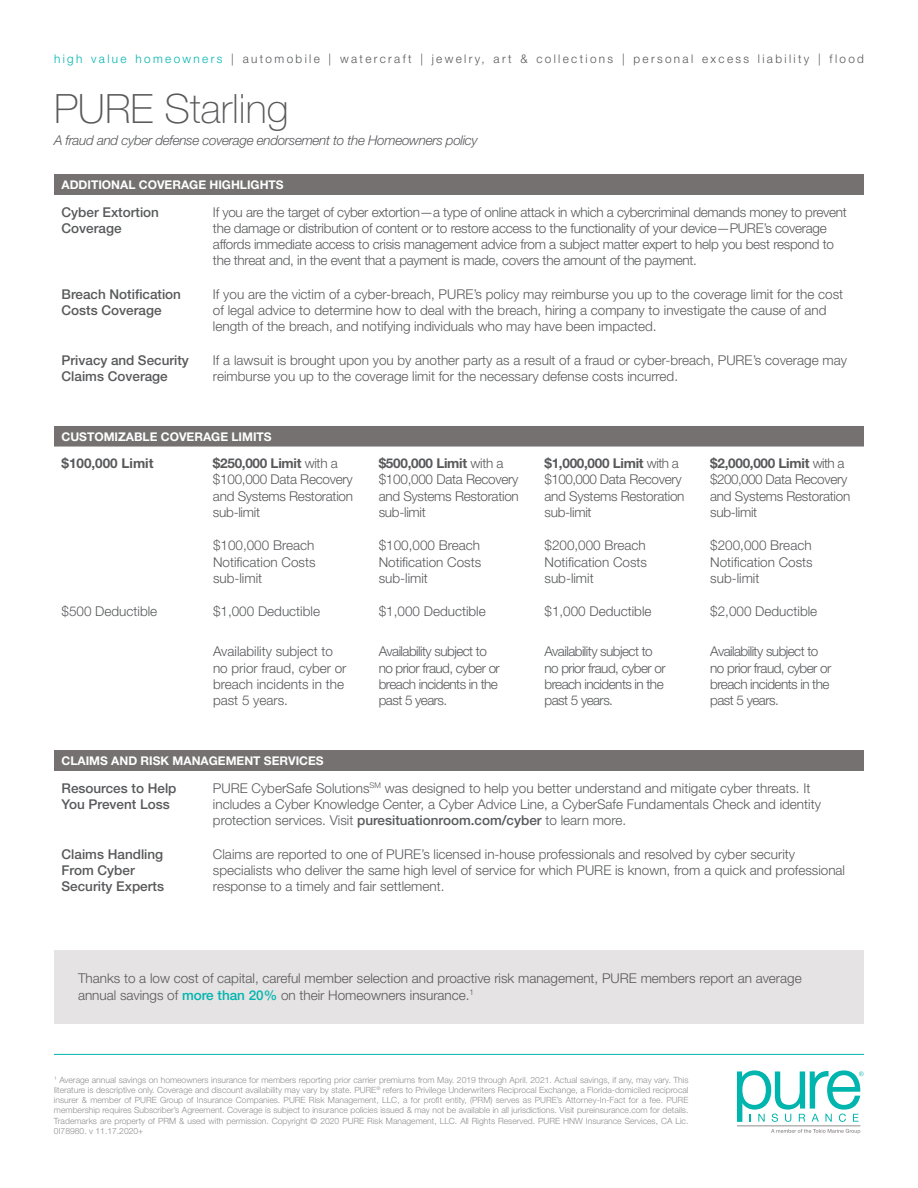
<style>
.page{position:relative;width:918px;height:1188px;background:#fff}
.page>*{position:absolute;margin:0;border:0;box-sizing:border-box;transform-origin:0 0}
.t1{font:100 40.5px "Helvetica Neue LT Std";color:#58595b}
.t2{font:300 13.5px/16.2px "Helvetica Neue LT Std";color:#58595b}
.t3{font:300 13.5px/16.2px "Helvetica Neue LT Std";letter-spacing:-.02em;color:#58595b}
.t4{font:300 13.5px/16.2px "Helvetica Neue LT Std";letter-spacing:-.04em;color:#58595b}
.t5{font:500 13.5px/16.2px "Helvetica Neue LT Std";color:#58595b}
.t6{font:italic 300 13.5px "Helvetica Neue LT Std";letter-spacing:-.025em;color:#58595b}
.t7{font:700 13.5px "Helvetica Neue LT Std";color:#58595b}
.t8{font:300 12px "Helvetica Neue LT Std";letter-spacing:.2em;color:#58595b}
.t9{font:700 12px "Helvetica Neue LT Std";color:#fff}
.t10{font:300 8.55px/10.2px "Helvetica Neue LT Std";color:#918e8e;text-align:justify}
.s1{color:#00b5ae}
.s2{font-weight:700}
.s3{font-weight:500}
.s4{font-weight:500;color:#00b5ae}
</style>
<div class="page">
<hr style="left:54px;top:1054px;width:810px;height:1px;background:#00b5ae">
<svg style="left:737px;top:1070px;width:127px;height:52px"></svg>
<svg style="left:771px;top:1129px;width:89px;height:5px"></svg>
<hr style="left:737px;top:1126px;width:123px;height:1px;background:#928e8d">
<div style="left:54px;top:175px;width:810px;height:20px;background:#757171"></div>
<div style="left:54px;top:950px;width:810px;height:74px;background:#e5e3e3"></div>
<div style="left:54px;top:750px;width:810px;height:21px;background:#757171"></div>
<div style="left:54px;top:426px;width:810px;height:21px;background:#757171"></div>
<p class="t8" style="left:54px;top:51px;width:812px"><span class="s1">high value homeowners</span> | automobile | watercraft | jewelry, art &amp; collections | personal excess liability | flood</p>
<h1 class="t1" style="left:54px;top:85px;width:236px">PURE Starling</h1>
<p class="t6" style="left:54px;top:132px;width:425px">A fraud and cyber defense coverage endorsement to the Homeowners policy</p>
<p class="t9" style="left:62px;top:177px;width:224px">ADDITIONAL COVERAGE HIGHLIGHTS</p>
<p class="t5" style="left:62px;top:204px;width:99px">Cyber Extortion<br>Coverage</p>
<p class="t3" style="left:213px;top:204px;width:635px">If you are the target of cyber extortion—a type of online attack in which a cybercriminal demands money to prevent the damage or distribution of content or to restore access to the functionality of your device—PURE’s coverage affords immediate access to crisis management advice from a subject matter expert to help you best respond to the threat and, in the event that a payment is made, covers the amount of the payment.</p>
<p class="t5" style="left:62px;top:286px;width:121px">Breach Notification<br>Costs Coverage</p>
<p class="t2" style="left:213px;top:286px;width:632px">If you are the victim of a cyber-breach, PURE’s policy may reimburse you up to the coverage limit for the cost of legal advice to determine how to deal with the breach, hiring a company to investigate the cause of and length of the breach, and notifying individuals who may have been impacted.</p>
<p class="t5" style="left:62px;top:352px;width:129px">Privacy and Security<br>Claims Coverage</p>
<p class="t2" style="left:213px;top:352px;width:635px">If a lawsuit is brought upon you by another party as a result of a fraud or cyber-breach, PURE’s coverage may reimburse you up to the coverage limit for the necessary defense costs incurred.</p>
<p class="t9" style="left:62px;top:429px;width:212px">CUSTOMIZABLE COVERAGE LIMITS</p>
<p class="t7" style="left:62px;top:455px;width:94px">$100,000 Limit</p>
<p class="t3" style="left:213px;top:455px;width:142px"><span class="s2">$250,000 Limit</span> with a $100,000 Data Recovery and Systems Restoration sub-limit</p>
<p class="t3" style="left:379px;top:455px;width:142px"><span class="s2">$500,000 Limit</span> with a $100,000 Data Recovery and Systems Restoration sub-limit</p>
<p class="t3" style="left:545px;top:455px;width:142px"><span class="s2">$1,000,000 Limit</span> with a $100,000 Data Recovery and Systems Restoration sub-limit</p>
<p class="t3" style="left:710px;top:455px;width:142px"><span class="s2">$2,000,000 Limit</span> with a $200,000 Data Recovery and Systems Restoration sub-limit</p>
<p class="t2" style="left:213px;top:537px;width:104px;text-align:justify">$100,000 Breach Notification Costs sub-limit</p>
<p class="t2" style="left:379px;top:537px;width:104px;text-align:justify">$100,000 Breach Notification Costs sub-limit</p>
<p class="t2" style="left:545px;top:537px;width:104px;text-align:justify">$200,000 Breach Notification Costs sub-limit</p>
<p class="t2" style="left:710px;top:537px;width:104px;text-align:justify">$200,000 Breach Notification Costs sub-limit</p>
<p class="t2" style="left:62px;top:603px;width:97px">$500 Deductible</p>
<p class="t2" style="left:213px;top:603px;width:109px">$1,000 Deductible</p>
<p class="t2" style="left:379px;top:603px;width:109px">$1,000 Deductible</p>
<p class="t2" style="left:545px;top:603px;width:109px">$1,000 Deductible</p>
<p class="t2" style="left:710px;top:603px;width:109px">$2,000 Deductible</p>
<p class="t2" style="left:213px;top:643px;width:135px">Availability subject to no prior fraud, cyber or breach incidents in the past 5 years.</p>
<p class="t4" style="left:379px;top:643px;width:123px">Availability subject to no prior fraud, cyber or breach incidents in the past 5 years.</p>
<p class="t4" style="left:545px;top:643px;width:123px">Availability subject to no prior fraud, cyber or breach incidents in the past 5 years.</p>
<p class="t4" style="left:710px;top:643px;width:123px">Availability subject to no prior fraud, cyber or breach incidents in the past 5 years.</p>
<p class="t9" style="left:62px;top:753px;width:264px">CLAIMS AND RISK MANAGEMENT SERVICES</p>
<p class="t5" style="left:62px;top:780px;width:117px">Resources to Help<br>You Prevent Loss</p>
<p class="t2" style="left:213px;top:780px;width:609px">PURE CyberSafe Solutions<sup>SM</sup> was designed to help you better understand and mitigate cyber threats. It includes a Cyber Knowledge Center, a Cyber Advice Line, a CyberSafe Fundamentals Check and identity protection services. Visit <span class="s3">puresituationroom.com/cyber</span> to learn more.</p>
<p class="t5" style="left:61px;top:846px;width:104px">Claims Handling<br>From Cyber<br>Security Experts</p>
<p class="t2" style="left:213px;top:846px;width:634px">Claims are reported to one of PURE’s licensed in-house professionals and resolved by cyber security specialists who deliver the same high level of service for which PURE is known, from a quick and professional response to a timely and fair settlement.</p>
<p class="t2" style="left:78px;top:970px;width:725px">Thanks to a low cost of capital, careful member selection and proactive risk management, PURE members report an average annual savings of <span class="s4">more than 20%</span> on their Homeowners insurance.<sup>1</sup></p>
<p class="t10" style="left:54px;top:1074px;width:636px"><sup>1</sup> Average annual savings on homeowners insurance for members reporting prior carrier premiums from May. 2019 through April. 2021. Actual savings, if any, may vary. This literature is descriptive only. Coverage and discount availability may vary by state. PURE<sup>®</sup> refers to Privilege Underwriters Reciprocal Exchange, a Florida-domiciled reciprocal insurer &amp; member of PURE Group of Insurance Companies. PURE Risk Management, LLC, a for profit entity, (PRM) serves as PURE’s Attorney-In-Fact for a fee. PURE membership requires Subscriber’s Agreement. Coverage is subject to insurance policies issued &amp; may not be available in all jurisdictions. Visit pureinsurance.com for details.<br>Trademarks are property of PRM &amp; used with permission. Copyright © 2020 PURE Risk Management, LLC. All Rights Reserved. PURE HNW Insurance Services, CA Lic.<br>0I78980. v 11.17.2020+</p>
</div>
